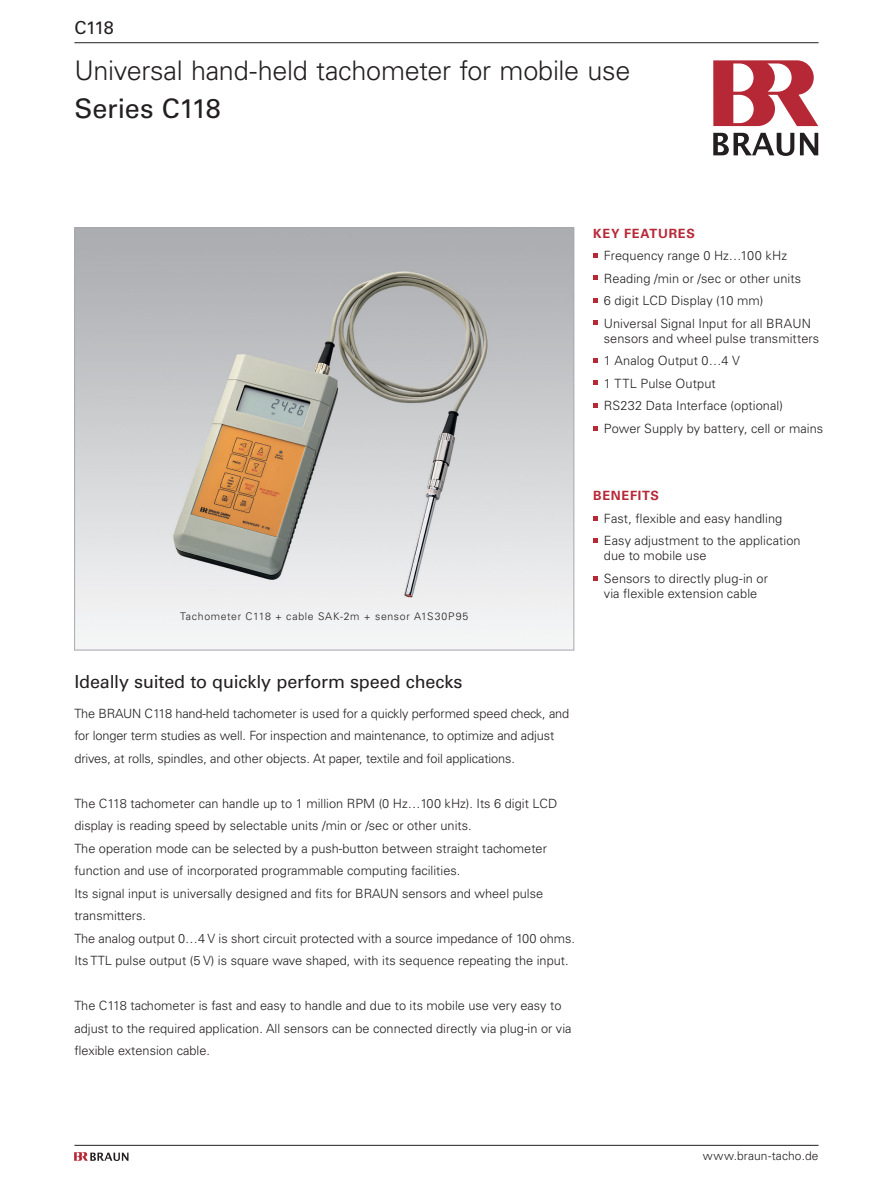
<style>
.page{position:relative;width:893px;height:1191px;background:#fff}
.page>*{position:absolute;margin:0;border:0;box-sizing:border-box;transform-origin:0 0}
.Head{font:300 27px "Univers LT Std";letter-spacing:-.01em;color:#231f20}
.Head-2{font:27px "Univers LT Std";letter-spacing:-.005em;color:#231f20}
.Subhead_mitGrundlini{font:18px "Univers LT Std";letter-spacing:-.01em;color:#231f20}
.Serie{font:18px "Univers LT Std";color:#231f20}
.t1{font:300 12.75px/22.5px "Univers LT Std";color:#231f20}
.t2{font:700 12.75px "Univers LT Std";letter-spacing:.055em;color:#b72837}
.t3{font:300 12px "Univers LT Std";letter-spacing:.01em;color:#231f20}
.BU_Uni_6pt_11pt{font:300 10.5px "Univers LT Std";letter-spacing:.065em;color:#231f20}
</style>
<div class="page">
<hr style="left:74px;top:42px;width:745px;height:1px;background:#231f20">
<svg style="left:713px;top:133px;width:81px;height:23px"></svg>
<svg style="left:800px;top:133px;width:18px;height:22px"></svg>
<svg style="left:713px;top:60px;width:105px;height:66px"></svg>
<hr style="left:74px;top:1145px;width:745px;height:1px;background:#231f20">
<svg style="left:74px;top:1152px;width:54px;height:9px"></svg>
<img style="left:76px;top:229px;width:496px;height:419px">
<svg style="left:593px;top:253px;width:4px;height:4px"></svg>
<svg style="left:593px;top:276px;width:4px;height:4px"></svg>
<svg style="left:593px;top:298px;width:4px;height:4px"></svg>
<svg style="left:593px;top:321px;width:4px;height:4px"></svg>
<svg style="left:593px;top:358px;width:4px;height:4px"></svg>
<svg style="left:593px;top:381px;width:4px;height:4px"></svg>
<svg style="left:593px;top:403px;width:4px;height:4px"></svg>
<svg style="left:593px;top:426px;width:4px;height:4px"></svg>
<svg style="left:593px;top:516px;width:4px;height:4px"></svg>
<svg style="left:593px;top:538px;width:4px;height:4px"></svg>
<svg style="left:593px;top:576px;width:4px;height:4px"></svg>
<p class="Serie" style="left:74px;top:17px;width:41px">C118</p>
<p class="Head" style="left:74px;top:54px;width:557px">Universal hand-held tachometer for mobile use</p>
<p class="Head-2" style="left:74px;top:92px;width:148px">Series C118</p>
<p class="t2" style="left:593px;top:226px;width:103px">KEY FEATURES</p>
<p class="t1" style="left:604px;top:244px;width:185px">Frequency range 0 Hz…100 kHz</p>
<p class="t1" style="left:604px;top:267px;width:199px">Reading /min or /sec or other units</p>
<p class="t1" style="left:604px;top:289px;width:161px">6 digit LCD Display (10 mm)</p>
<p class="t1" style="left:604px;top:316px;width:217px;line-height:15px">Universal Signal Input for all BRAUN sensors and wheel pulse transmitters</p>
<p class="t1" style="left:604px;top:349px;width:138px">1 Analog Output 0…4 V</p>
<p class="t1" style="left:604px;top:372px;width:113px">1 TTL Pulse Output</p>
<p class="t1" style="left:604px;top:394px;width:181px">RS232 Data Interface (optional)</p>
<p class="t1" style="left:604px;top:417px;width:221px">Power Supply by battery, cell or mains</p>
<p class="BU_Uni_6pt_11pt" style="left:180px;top:610px;width:290px">Tachometer C118 + cable SAK-2m + sensor A1S30P95</p>
<p class="t2" style="left:593px;top:488px;width:67px">BENEFITS</p>
<p class="t1" style="left:604px;top:507px;width:180px">Fast, flexible and easy handling</p>
<p class="t1" style="left:604px;top:533px;width:198px;line-height:15px">Easy adjustment to the application due to mobile use</p>
<p class="t1" style="left:604px;top:571px;width:166px;line-height:15px">Sensors to directly plug-in or via flexible extension cable</p>
<p class="Subhead_mitGrundlini" style="left:74px;top:670px;width:390px">Ideally suited to quickly perform speed checks</p>
<p class="t1" style="left:74px;top:702px;width:496px">The BRAUN C118 hand-held tachometer is used for a quickly performed speed check, and for longer term studies as well. For inspection and maintenance, to optimize and adjust drives, at rolls, spindles, and other objects. At paper, textile and foil applications.</p>
<p class="t1" style="left:74px;top:792px;width:484px">The C118 tachometer can handle up to 1 million RPM (0 Hz…100 kHz). Its 6 digit LCD display is reading speed by selectable units /min or /sec or other units.</p>
<p class="t1" style="left:74px;top:837px;width:474px">The operation mode can be selected by a push-button between straight tachometer function and use of incorporated programmable computing facilities.</p>
<p class="t1" style="left:74px;top:882px;width:470px">Its signal input is universally designed and fits for BRAUN sensors and wheel pulse transmitters.</p>
<p class="t1" style="left:74px;top:927px;width:502px">The analog output 0…4 V is short circuit protected with a source impedance of 100 ohms.<br>Its TTL pulse output (5 V) is square wave shaped, with its sequence repeating the input.</p>
<p class="t1" style="left:74px;top:994px;width:499px">The C118 tachometer is fast and easy to handle and due to its mobile use very easy to adjust to the required application. All sensors can be connected directly via plug-in or via flexible extension cable.</p>
<p class="t3" style="left:703px;top:1149px;width:117px">www.braun-tacho.de</p>
</div>
